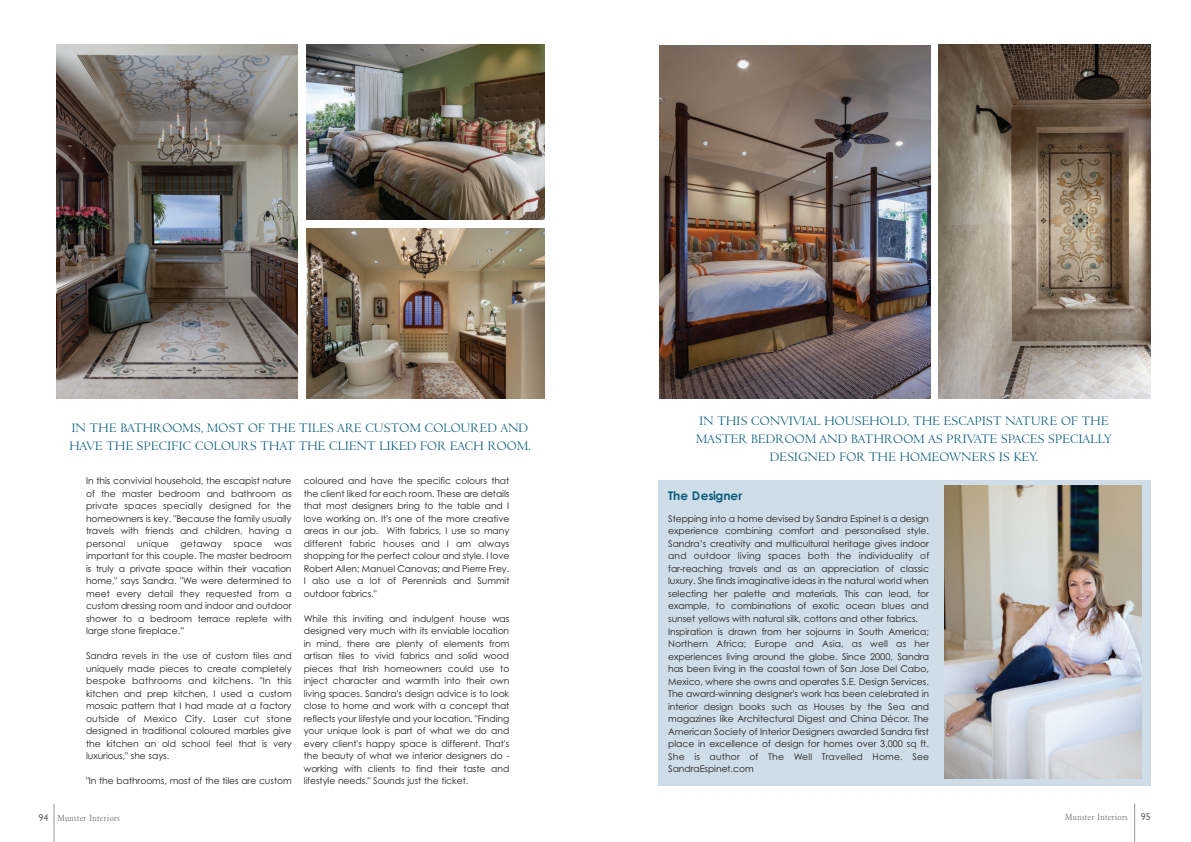
<style>
.page{position:relative;width:1191px;height:842px;background:#fff}
.page>*{position:absolute;margin:0;border:0;box-sizing:border-box;transform-origin:0 0}
.t1{font:14px/18px "Venetian 301 BT";letter-spacing:-.025em;color:#0a5c7d}
.t2{font:700 12px "Century Gothic";letter-spacing:.005em;color:#0a5c7d}
.t3{font:10px "Bembo";letter-spacing:.05em;color:#6c6d70;scale:.8 1}
.t4{font:10px "Gill Sans";color:#6c6d70}
.t5{font:9.2px/12.5px "Century Gothic";letter-spacing:-.005em;color:#231f20;text-align:justify}
.t6{font:9.2px "Century Gothic";letter-spacing:.015em;color:#231f20}
.s1{font-family:"Gill Sans"}
</style>
<div class="page">
<img style="left:57px;top:45px;width:241px;height:353px">
<img style="left:306px;top:45px;width:238px;height:174px">
<img style="left:306px;top:228px;width:238px;height:170px">
<img style="left:659px;top:45px;width:271px;height:354px">
<img style="left:938px;top:45px;width:212px;height:354px">
<hr style="left:1134px;top:803px;width:1px;height:39px;background:#939598">
<hr style="left:54px;top:804px;width:1px;height:38px;background:#939598">
<div style="left:658px;top:480px;width:492px;height:306px;background:#cedde8"></div>
<img style="left:944px;top:486px;width:197px;height:293px">
<h1 class="t1" style="left:69px;top:419px;width:463px">IN THE BATHROOMS, MOST OF THE TILES ARE CUSTOM COLOURED AND<br>HAVE THE SPECIFIC COLOURS THAT THE CLIENT LIKED FOR EACH ROOM.</h1>
<h1 class="t1" style="left:695px;top:413px;width:418px;text-align:center">IN THIS CONVIVIAL HOUSEHOLD, THE ESCAPIST NATURE OF THE<br>MASTER BEDROOM AND BATHROOM AS PRIVATE SPACES SPECIALLY<br>DESIGNED FOR THE HOMEOWNERS IS KEY.</h1>
<h2 class="t2" style="left:668px;top:489px;width:75px">The Designer</h2>
<p class="t5" style="left:668px;top:513px;width:262px;text-align:left">Stepping into a home devised by Sandra Espinet is a design experience combining comfort and personalised style.<br>Sandra’s creativity and multicultural heritage gives indoor and outdoor living spaces both the individuality of far-reaching travels and as an appreciation of classic luxury. She finds imaginative ideas in the natural world when selecting her palette and materials. This can lead, for example, to combinations of exotic ocean blues and sunset yellows with natural silk, cottons and other fabrics.<br>Inspiration is drawn from her sojourns in South America; Northern Africa; Europe and Asia, as well as her experiences living around the globe. Since 2000, Sandra has been living in the coastal town of San Jose Del Cabo, Mexico, where she owns and operates S.E. Design Services.<br>The award-winning designer's work has been celebrated in interior design books such as Houses by the Sea and magazines like Architectural Digest and China Décor. The American Society of Interior Designers awarded Sandra first place in excellence of design for homes over 3,000 sq ft.<br>She is author of The Well Travelled Home. See SandraEspinet.com</p>
<p class="t5" style="left:86px;top:475px;width:207px">In this convivial household, the escapist nature of the master bedroom and bathroom as private spaces specially designed for the homeowners is key. "Because the family usually travels with friends and children, having a personal</p>
<p class="t5" style="left:304px;top:475px;width:207px">coloured and have the specific colours that the client liked for each room. These are details that most designers bring to the table and I love working on. It's one of the more creative areas in our job. With fabrics, I use so many different fabric houses and I am always shopping for the perfect colour and style. I love Robert Allen; Manuel Canovas; and Pierre Frey.<br>I also use a lot of Perennials and Summit outdoor fabrics."</p>
<p class="t5" style="left:304px;top:613px;width:207px">While this inviting and indulgent house was designed very much with its enviable location in mind, there are plenty of elements from artisan tiles to vivid fabrics and solid wood pieces that Irish homeowners could use to inject character and warmth into their own living spaces. Sandra's design advice is to look close to home and work with a concept that reflects your lifestyle and your location. "Finding your unique look is part of what we do and every client's happy space is different. That's the beauty of what we interior designers do - working with clients to find their taste and lifestyle needs." Sounds just the ticket.</p>
<p class="t5" style="left:137px;top:538px;width:33px">unique</p>
<p class="t6" style="left:181px;top:540px;width:43px">getaway</p>
<p class="t5" style="left:234px;top:538px;width:30px">space</p>
<p class="t5" style="left:86px;top:538px;width:207px;text-indent:188px">was important for this couple. The master bedroom is truly a private space within their vacation home," says Sandra. "We were determined to meet every detail they requested from a custom dressing room and indoor and outdoor shower to a bedroom terrace replete with large stone fireplace.”</p>
<p class="t5" style="left:86px;top:650px;width:207px">Sandra revels in the use of custom tiles and uniquely made pieces to create completely bespoke bathrooms and kitchens. "In this kitchen and prep kitchen, I used a custom mosaic pattern that I had made at a factory outside of Mexico City. Laser cut stone designed in traditional coloured marbles give the kitchen an old school feel that is very luxurious," she says.</p>
<p class="t5" style="left:86px;top:775px;width:207px">"In the bathrooms, most of the tiles are custom</p>
<p class="t3" style="left:39px;top:812px;width:103px"><span class="s1">94</span> Munster Interiors</p>
<p class="t3" style="left:1065px;top:810px;width:80px">Munster Interiors</p>
<p class="t4" style="left:1140px;top:813px;width:11px">95</p>
</div>
